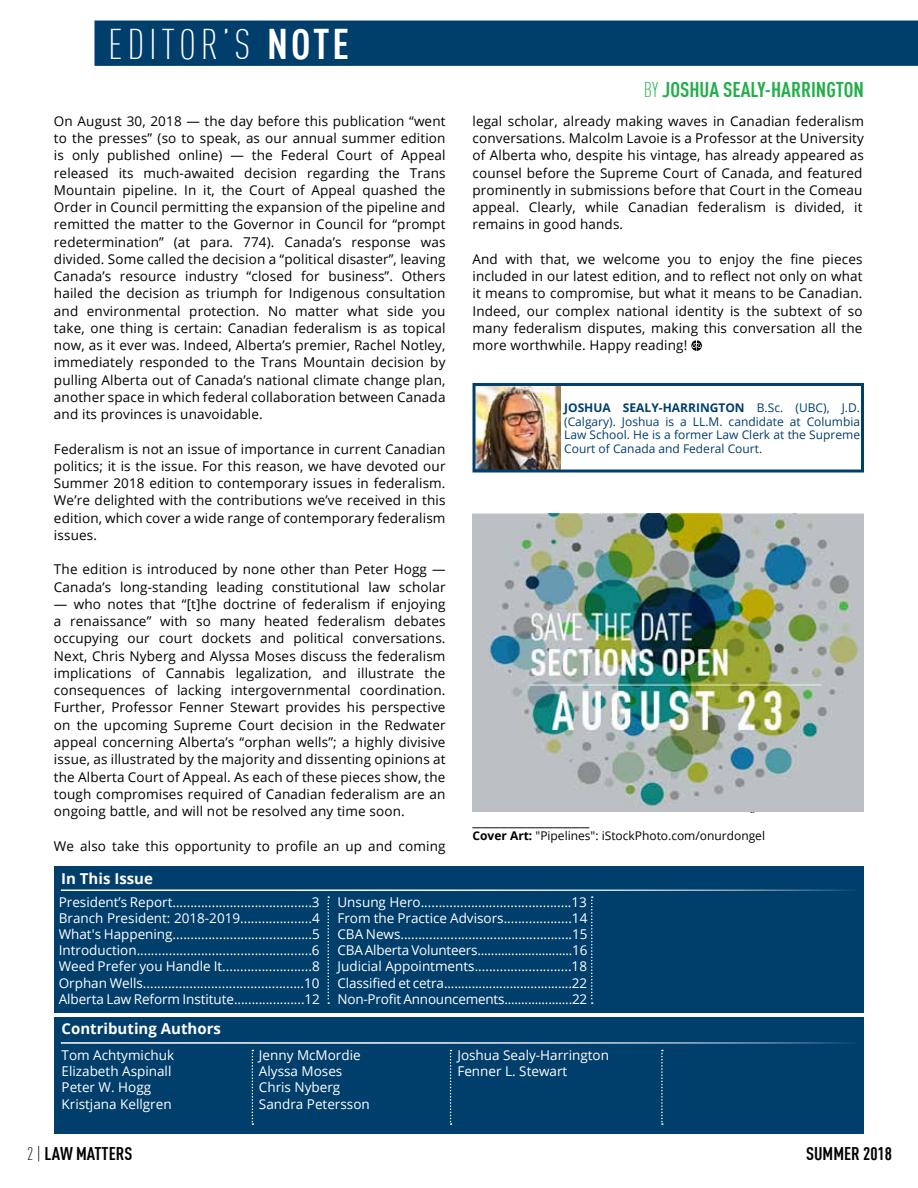
<style>
.page{position:relative;width:918px;height:1188px;background:#fff}
.page>*{position:absolute;margin:0;border:0;box-sizing:border-box;transform-origin:0 0}
.t1{font:300 condensed 42px "DIN Offc";letter-spacing:.11em;color:#fff}
.t2{font:700 condensed 21px "DIN Offc";color:#23ae49}
.t3{font:700 condensed 18px "DIN Offc";color:#000}
.t4{font:18px "Minion Pro";color:#000}
.t5{font:700 15px "Open Sans";color:#fff}
.t6{font:13.5px/17.2px "Open Sans";letter-spacing:.01em;color:#000;text-align:justify}
.t7{font:13.5px/16.2px "Open Sans";color:#fff}
.t8{font:12px/13.5px "Open Sans";color:#003e6b;text-align:justify}
.t9{font:12px "Open Sans";color:#000}
.s1{font-weight:700}
.s2{font-weight:300}
</style>
<div class="page">
<div style="left:95px;top:21px;width:822px;height:44px;background:#003e6b"></div>
<div style="left:94px;top:21px;width:824px;height:45px;border:2px solid #003e6b"></div>
<div style="left:54px;top:1017px;width:810px;height:117px;background:#003e6b"></div>
<hr style="left:61px;top:1042px;width:796px;height:2px;background:#fff">
<svg style="left:252px;top:1050px;width:1px;height:75px"></svg>
<svg style="left:450px;top:1050px;width:2px;height:75px"></svg>
<svg style="left:661px;top:1050px;width:2px;height:75px"></svg>
<div style="left:54px;top:866px;width:810px;height:146px;background:#003e6b"></div>
<hr style="left:61px;top:890px;width:796px;height:1px;background:#fff">
<svg style="left:328px;top:896px;width:1px;height:108px"></svg>
<svg style="left:591px;top:896px;width:2px;height:108px"></svg>
<svg style="left:917px;top:21px;width:1px;height:45px"></svg>
<img style="left:472px;top:513px;width:392px;height:299px">
<img style="left:476px;top:387px;width:85px;height:81px">
<div style="left:472px;top:383px;width:392px;height:89px;border:3px solid #003e6b"></div>
<svg style="left:691px;top:340px;width:11px;height:11px"></svg>
<h1 class="t1" style="left:108px;top:20px;width:243px">EDITOR’S <span class="s1">NOTE</span></h1>
<p class="t6" style="left:54px;top:112px;width:393px">On August 30, 2018 — the day before this publication “went to the presses” (so to speak, as our annual summer edition is only published online) — the Federal Court of Appeal released its much-awaited decision regarding the Trans Mountain pipeline. In it, the Court of Appeal quashed the Order in Council permitting the expansion of the pipeline and remitted the matter to the Governor in Council for “prompt redetermination” (at para. 774). Canada’s response was divided. Some called the decision a “political disaster”, leaving Canada’s resource industry “closed for business”. Others hailed the decision as triumph for Indigenous consultation and environmental protection. No matter what side you take, one thing is certain: Canadian federalism is as topical now, as it ever was. Indeed, Alberta’s premier, Rachel Notley, immediately responded to the Trans Mountain decision by pulling Alberta out of Canada’s national climate change plan, another space in which federal collaboration between Canada and its provinces is unavoidable.</p>
<p class="t6" style="left:54px;top:440px;width:393px">Federalism is not an issue of importance in current Canadian politics; it is the issue. For this reason, we have devoted our Summer 2018 edition to contemporary issues in federalism.<br>We’re delighted with the contributions we’ve received in this edition, which cover a wide range of contemporary federalism issues.</p>
<p class="t6" style="left:54px;top:561px;width:393px">The edition is introduced by none other than Peter Hogg —<br>Canada’s long-standing leading constitutional law scholar</p>
<p class="t6" style="left:54px;top:595px;width:393px">— who notes that “[t]he doctrine of federalism if enjoying a renaissance” with so many heated federalism debates occupying our court dockets and political conversations.<br>Next, Chris Nyberg and Alyssa Moses discuss the federalism implications of Cannabis legalization, and illustrate the consequences of lacking intergovernmental coordination.<br>Further, Professor Fenner Stewart provides his perspective on the upcoming Supreme Court decision in the Redwater appeal concerning Alberta’s “orphan wells”; a highly divisive issue, as illustrated by the majority and dissenting opinions at the Alberta Court of Appeal. As each of these pieces show, the tough compromises required of Canadian federalism are an ongoing battle, and will not be resolved any time soon.</p>
<p class="t6" style="left:54px;top:837px;width:393px">We also take this opportunity to profile an up and coming</p>
<h2 class="t2" style="left:644px;top:77px;width:222px"><span class="s2">BY</span> JOSHUA SEALY-HARRINGTON</h2>
<p class="t6" style="left:472px;top:112px;width:393px">legal scholar, already making waves in Canadian federalism conversations. Malcolm Lavoie is a Professor at the University of Alberta who, despite his vintage, has already appeared as counsel before the Supreme Court of Canada, and featured prominently in submissions before that Court in the Comeau appeal. Clearly, while Canadian federalism is divided, it remains in good hands.</p>
<p class="t6" style="left:472px;top:250px;width:392px">And with that, we welcome you to enjoy the fine pieces included in our latest edition, and to reflect not only on what it means to compromise, but what it means to be Canadian.<br>Indeed, our complex national identity is the subtext of so many federalism disputes, making this conversation all the more worthwhile. Happy reading!</p>
<p class="t8" style="left:564px;top:401px;width:297px"><span class="s1">JOSHUA SEALY-HARRINGTON</span> B.Sc. (UBC), J.D. (Calgary). Joshua is a LL.M. candidate at Columbia Law School. He is a former Law Clerk at the Supreme Court of Canada and Federal Court.</p>
<h3 class="t4" style="left:472px;top:808px;width:118px">_____________</h3>
<p class="t9" style="left:472px;top:828px;width:294px"><span class="s1">Cover Art:</span> "Pipelines": iStockPhoto.com/onurdongel</p>
<p class="t5" style="left:61px;top:868px;width:93px">In This Issue</p>
<p class="t7" style="left:59px;top:893px;width:263px;text-align:justify">President’s Report.......................................3<br>Branch President: 2018-2019....................4<br>What's Happening.......................................5<br>Introduction.................................................6<br>Weed Prefer you Handle It.........................8<br>Orphan Wells.............................................10<br>Alberta Law Reform Institute....................12</p>
<p class="t7" style="left:337px;top:893px;width:252px;text-align:justify">Unsung Hero..........................................13<br>From the Practice Advisors...................14<br>CBA News................................................15<br>CBA Alberta Volunteers............................16<br>Judicial Appointments...........................18<br>Classified et cetra.....................................22<br>Non-Profit Announcements....................22</p>
<p class="t5" style="left:62px;top:1018px;width:161px">Contributing Authors</p>
<p class="t7" style="left:62px;top:1047px;width:114px">Tom Achtymichuk<br>Elizabeth Aspinall<br>Peter W. Hogg<br>Kristjana Kellgren</p>
<p class="t7" style="left:259px;top:1047px;width:112px">Jenny McMordie<br>Alyssa Moses<br>Chris Nyberg<br>Sandra Petersson</p>
<p class="t7" style="left:457px;top:1047px;width:153px">Joshua Sealy-Harrington<br>Fenner L. Stewart</p>
<h3 class="t3" style="left:27px;top:1142px;width:107px"><span class="s2">2 |</span> LAW MATTERS</h3>
<h3 class="t3" style="left:806px;top:1142px;width:87px">SUMMER 2018</h3>
</div>
